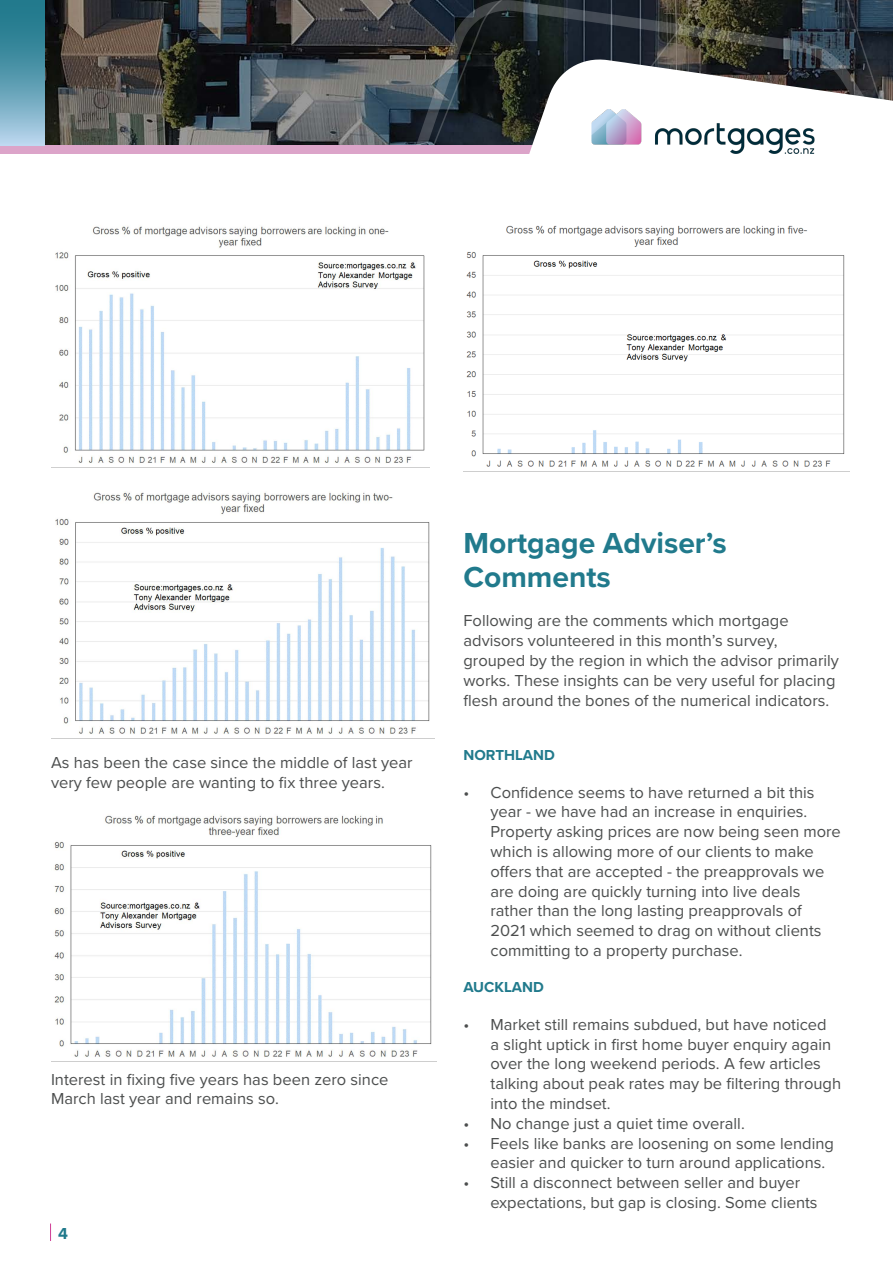
<style>
.page{position:relative;width:893px;height:1263px;background:#fff}
.page>*{position:absolute;margin:0;border:0;box-sizing:border-box;transform-origin:0 0}
.Copy{font:700 30px/34.2px "Proxima Nova";color:#217a8c}
.Copy-2{font:16.5px/19.8px "Proxima Nova";color:#4c4e4e}
.t1{font:700 16.5px "Proxima Nova";color:#217a8c}
.Copy-3{font:700 15px "Proxima Nova";color:#217a8c}
</style>
<div class="page">
<svg style="left:50px;top:1223px;width:1px;height:18px"></svg>
<img style="left:45px;top:0;width:300px;height:146px">
<svg style="left:345px;top:0;width:132px;height:468px"></svg>
<div style="left:0;top:146px;width:893px;height:8px;background:#dca4c9"></div>
<svg style="left:0;top:0;width:45px;height:146px;background:#5b9cb1"></svg>
<svg style="left:477px;top:0;width:416px;height:56px;background:#2e3436"></svg>
<svg style="left:450px;top:56px;width:443px;height:416px"></svg>
<img style="left:587px;top:99px;width:232px;height:64px">
<img style="left:55px;top:491px;width:375px;height:243px">
<img style="left:51px;top:814px;width:386px;height:248px">
<img style="left:463px;top:220px;width:386px;height:252px">
<img style="left:51px;top:221px;width:378px;height:247px">
<p class="Copy-2" style="left:51px;top:752px;width:363px">As has been the case since the middle of last year very few people are wanting to fix three years.</p>
<p class="Copy-2" style="left:51px;top:1068px;width:339px">Interest in fixing five years has been zero since<br>March last year and remains so.</p>
<p class="t1" style="left:58px;top:1221px;width:11px">4</p>
<p class="Copy" style="left:463px;top:525px;width:265px">Mortgage Adviser’s<br>Comments</p>
<p class="Copy-2" style="left:463px;top:610px;width:377px">Following are the comments which mortgage advisors volunteered in this month’s survey, grouped by the region in which the advisor primarily works. These insights can be very useful for placing flesh around the bones of the numerical indicators.</p>
<p class="Copy-3" style="left:463px;top:743px;width:93px">NORTHLAND</p>
<p class="Copy-2" style="left:490px;top:781px;width:352px;text-indent:-27px">• Confidence seems to have returned a bit this year - we have had an increase in enquiries.<br>Property asking prices are now being seen more which is allowing more of our clients to make offers that are accepted - the preapprovals we are doing are quickly turning into live deals rather than the long lasting preapprovals of 2021 which seemed to drag on without clients committing to a property purchase.</p>
<p class="Copy-3" style="left:463px;top:976px;width:82px">AUCKLAND</p>
<p class="Copy-2" style="left:490px;top:1013px;width:352px;text-indent:-27px">• Market still remains subdued, but have noticed<br>a slight uptick in first home buyer enquiry again over the long weekend periods. A few articles talking about peak rates may be filtering through into the mindset.</p>
<p class="Copy-2" style="left:463px;top:1112px;width:283px">• No change just a quiet time overall.</p>
<p class="Copy-2" style="left:490px;top:1132px;width:345px;text-indent:-27px">• Feels like banks are loosening on some lending easier and quicker to turn around applications.</p>
<p class="Copy-2" style="left:490px;top:1172px;width:329px;text-indent:-27px">• Still a disconnect between seller and buyer expectations, but gap is closing. Some clients</p>
</div>
